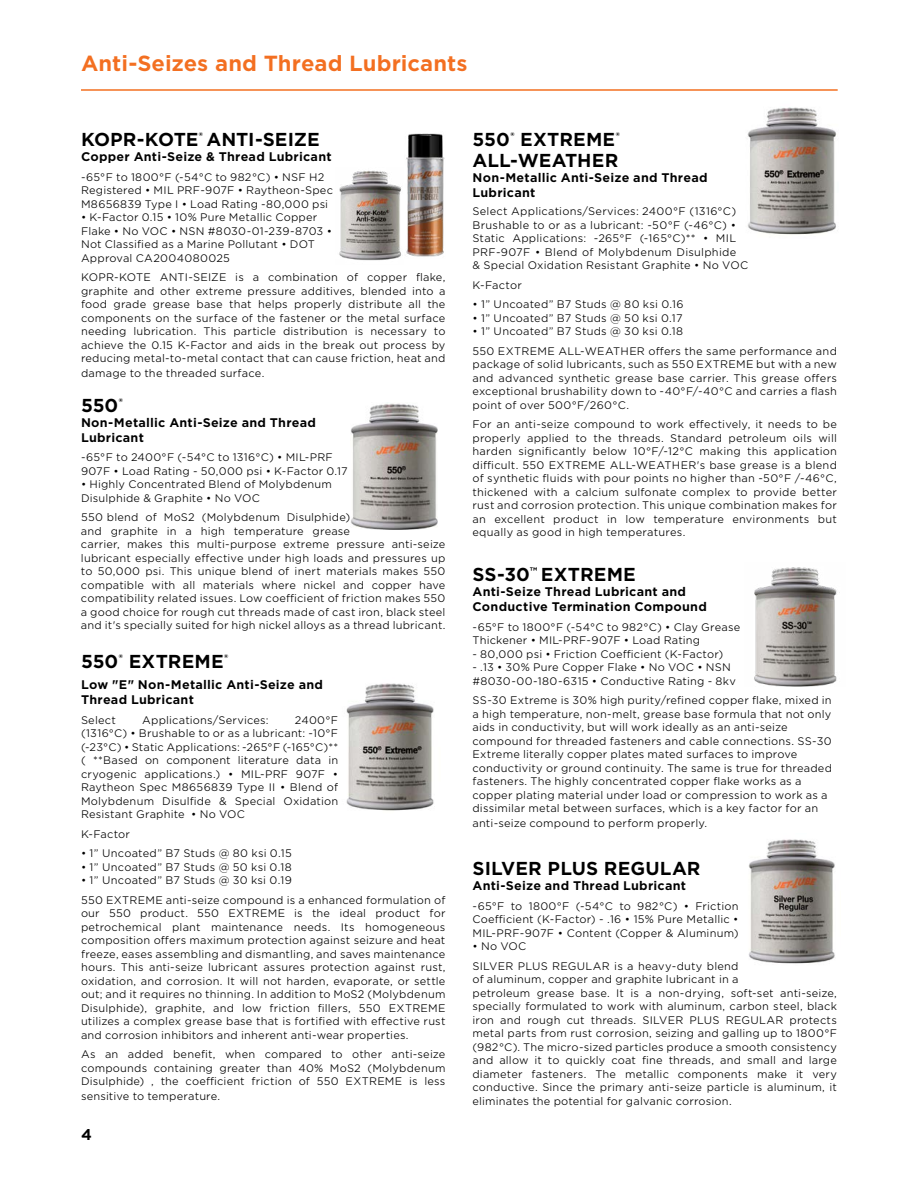
<style>
.page{position:relative;width:918px;height:1188px;background:#fff}
.page>*{position:absolute;margin:0;border:0;box-sizing:border-box;transform-origin:0 0}
.t1{font:700 21px "Gotham S Sm";color:#f36f21}
.t2{font:700 18px/21px "Gotham S Sm";color:#000}
.t3{font:700 15px "Gotham S Sm";color:#000}
.t4{font:700 12px/15px "Gotham S Sm";letter-spacing:.02em;color:#000}
.t5{font:300 10.5px/13.5px "Gotham S Sm";letter-spacing:.015em;color:#000}
</style>
<div class="page">
<hr style="left:81px;top:89px;width:757px;height:2px;background:#f36f21">
<img style="left:346px;top:683px;width:88px;height:128px">
<img style="left:747px;top:107px;width:90px;height:128px">
<img style="left:350px;top:402px;width:88px;height:128px">
<img style="left:754px;top:567px;width:86px;height:120px">
<img style="left:339px;top:170px;width:62px;height:91px">
<img style="left:748px;top:839px;width:87px;height:125px">
<img style="left:406px;top:133px;width:39px;height:124px">
<h1 class="t1" style="left:81px;top:49px;width:388px">Anti-Seizes and Thread Lubricants</h1>
<h2 class="t2" style="left:81px;top:129px;width:241px">KOPR-KOTE<sup>®</sup> ANTI-SEIZE</h2>
<p class="t4" style="left:81px;top:149px;width:252px">Copper Anti-Seize &amp; Thread Lubricant</p>
<p class="t5" style="left:81px;top:170px;width:254px">-65°F to 1800°F (-54°C to 982°C) • NSF H2<br>Registered • MIL PRF-907F • Raytheon-Spec<br>M8656839 Type I • Load Rating -80,000 psi</p>
<p class="t5" style="left:81px;top:210px;width:252px">• K-Factor 0.15 • 10% Pure Metallic Copper Flake • No VOC • NSN #8030-01-239-8703 • Not Classified as a Marine Pollutant • DOT Approval CA2004080025</p>
<p class="t5" style="left:81px;top:270px;width:366px;text-align:justify">KOPR-KOTE ANTI-SEIZE is a combination of copper flake, graphite and other extreme pressure additives, blended into a food grade grease base that helps properly distribute all the components on the surface of the fastener or the metal surface needing lubrication. This particle distribution is necessary to achieve the 0.15 K-Factor and aids in the break out process by reducing metal-to-metal contact that can cause friction, heat and</p>
<p class="t5" style="left:81px;top:366px;width:185px">damage to the threaded surface.</p>
<h2 class="t2" style="left:81px;top:394px;width:44px">550<sup>®</sup></h2>
<p class="t4" style="left:81px;top:415px;width:237px">Non-Metallic Anti-Seize and Thread<br>Lubricant</p>
<p class="t5" style="left:81px;top:450px;width:268px">-65°F to 2400°F (-54°C to 1316°C) • MIL-PRF<br>907F • Load Rating - 50,000 psi • K-Factor 0.17</p>
<p class="t5" style="left:81px;top:477px;width:252px">• Highly Concentrated Blend of Molybdenum<br>Disulphide &amp; Graphite • No VOC</p>
<p class="t5" style="left:81px;top:510px;width:366px">550 blend of MoS2 (Molybdenum Disulphide)<br>and graphite in a high temperature grease<br>carrier, makes this multi-purpose extreme pressure anti-seize lubricant especially effective under high loads and pressures up to 50,000 psi. This unique blend of inert materials makes 550 compatible with all materials where nickel and copper have compatibility related issues. Low coefficient of friction makes 550 a good choice for rough cut threads made of cast iron, black steel and it's specially suited for high nickel alloys as a thread lubricant.</p>
<h2 class="t2" style="left:81px;top:651px;width:149px">550<sup>®</sup> EXTREME<sup>®</sup></h2>
<p class="t4" style="left:81px;top:677px;width:244px">Low "E" Non-Metallic Anti-Seize and<br>Thread Lubricant</p>
<p class="t5" style="left:81px;top:713px;width:37px">Select</p>
<p class="t5" style="left:142px;top:713px;width:128px">Applications/Services:</p>
<p class="t5" style="left:81px;top:713px;width:259px;text-align:justify;text-indent:214px">2400°F (1316°C) • Brushable to or as a lubricant: -10°F (-23°C) • Static Applications: -265°F (-165°C)** ( **Based on component literature data in cryogenic applications.) • MIL-PRF 907F • Raytheon Spec M8656839 Type II • Blend of Molybdenum Disulfide &amp; Special Oxidation Resistant Graphite • No VOC</p>
<p class="t5" style="left:81px;top:827px;width:51px">K-Factor</p>
<p class="t5" style="left:81px;top:846px;width:212px">• 1” Uncoated” B7 Studs @ 80 ksi 0.15</p>
<p class="t5" style="left:81px;top:860px;width:212px">• 1” Uncoated” B7 Studs @ 50 ksi 0.18</p>
<p class="t5" style="left:81px;top:870px;width:366px;line-height:19.5px">• 1” Uncoated” B7 Studs @ 30 ksi 0.19<br>550 EXTREME anti-seize compound is a enhanced formulation of</p>
<p class="t5" style="left:81px;top:906px;width:366px;text-align:justify">our 550 product. 550 EXTREME is the ideal product for petrochemical plant maintenance needs. Its homogeneous composition offers maximum protection against seizure and heat freeze, eases assembling and dismantling, and saves maintenance hours. This anti-seize lubricant assures protection against rust, oxidation, and corrosion. It will not harden, evaporate, or settle out; and it requires no thinning. In addition to MoS2 (Molybdenum Disulphide), graphite, and low friction fillers, 550 EXTREME utilizes a complex grease base that is fortified with effective rust and corrosion inhibitors and inherent anti-wear properties.</p>
<p class="t5" style="left:81px;top:1047px;width:366px;text-align:justify">As an added benefit, when compared to other anti-seize compounds containing greater than 40% MoS2 (Molybdenum Disulphide) , the coefficient friction of 550 EXTREME is less</p>
<p class="t5" style="left:81px;top:1089px;width:141px">sensitive to temperature.</p>
<h3 class="t3" style="left:81px;top:1124px;width:12px">4</h3>
<h2 class="t2" style="left:472px;top:129px;width:149px">550<sup>®</sup> EXTREME<sup>®<br></sup>ALL-WEATHER</h2>
<p class="t4" style="left:472px;top:170px;width:237px">Non-Metallic Anti-Seize and Thread<br>Lubricant</p>
<p class="t5" style="left:472px;top:204px;width:277px">Select Applications/Services: 2400°F (1316°C)<br>Brushable to or as a lubricant: -50°F (-46°C) • Static Applications: -265°F (-165°C)** • MIL PRF-907F • Blend of Molybdenum Disulphide<br>&amp; Special Oxidation Resistant Graphite • No VOC</p>
<p class="t5" style="left:472px;top:278px;width:51px">K-Factor</p>
<p class="t5" style="left:472px;top:297px;width:213px">• 1” Uncoated” B7 Studs @ 80 ksi 0.16</p>
<p class="t5" style="left:472px;top:311px;width:212px">• 1” Uncoated” B7 Studs @ 50 ksi 0.17</p>
<p class="t5" style="left:472px;top:321px;width:366px;line-height:19.5px">• 1” Uncoated” B7 Studs @ 30 ksi 0.18<br>550 EXTREME ALL-WEATHER offers the same performance and</p>
<p class="t5" style="left:472px;top:357px;width:366px;text-align:justify">package of solid lubricants, such as 550 EXTREME but with a new and advanced synthetic grease base carrier. This grease offers exceptional brushability down to -40°F/-40°C and carries a flash point of over 500°F/260°C.</p>
<p class="t5" style="left:472px;top:417px;width:366px;text-align:justify">For an anti-seize compound to work effectively, it needs to be properly applied to the threads. Standard petroleum oils will harden significantly below 10°F/-12°C making this application difficult. 550 EXTREME ALL-WEATHER's base grease is a blend of synthetic fluids with pour points no higher than -50°F /-46°C, thickened with a calcium sulfonate complex to provide better rust and corrosion protection. This unique combination makes for an excellent product in low temperature environments but equally as good in high temperatures.</p>
<h2 class="t2" style="left:472px;top:564px;width:165px">SS-30<sup>™</sup> EXTREME</h2>
<p class="t4" style="left:472px;top:584px;width:236px">Anti-Seize Thread Lubricant and<br>Conductive Termination Compound</p>
<p class="t5" style="left:472px;top:620px;width:269px">-65°F to 1800°F (-54°C to 982°C) • Clay Grease<br>Thickener • MIL-PRF-907F • Load Rating</p>
<p class="t5" style="left:472px;top:647px;width:252px">- 80,000 psi • Friction Coefficient (K-Factor)</p>
<p class="t5" style="left:472px;top:660px;width:265px">- .13 • 30% Pure Copper Flake • No VOC • NSN #8030-00-180-6315 • Conductive Rating - 8kv</p>
<p class="t5" style="left:472px;top:693px;width:361px">SS-30 Extreme is 30% high purity/refined copper flake, mixed in a high temperature, non-melt, grease base formula that not only aids in conductivity, but will work ideally as an anti-seize compound for threaded fasteners and cable connections. SS-30<br>Extreme literally copper plates mated surfaces to improve conductivity or ground continuity. The same is true for threaded fasteners. The highly concentrated copper flake works as a copper plating material under load or compression to work as a dissimilar metal between surfaces, which is a key factor for an</p>
<p class="t5" style="left:472px;top:816px;width:236px">anti-seize compound to perform properly.</p>
<h2 class="t2" style="left:472px;top:858px;width:230px">SILVER PLUS REGULAR</h2>
<p class="t4" style="left:472px;top:878px;width:215px">Anti-Seize and Thread Lubricant</p>
<p class="t5" style="left:472px;top:899px;width:268px;text-align:justify">-65°F to 1800°F (-54°C to 982°C) • Friction Coefficient (K-Factor) - .16 • 15% Pure Metallic • MIL-PRF-907F • Content (Copper &amp; Aluminum)</p>
<p class="t5" style="left:472px;top:936px;width:268px;line-height:19.5px">• No VOC<br>SILVER PLUS REGULAR is a heavy-duty blend</p>
<p class="t5" style="left:472px;top:972px;width:366px">of aluminum, copper and graphite lubricant in a<br>petroleum grease base. It is a non-drying, soft-set anti-seize, specially formulated to work with aluminum, carbon steel, black iron and rough cut threads. SILVER PLUS REGULAR protects metal parts from rust corrosion, seizing and galling up to 1800°F (982°C). The micro-sized particles produce a smooth consistency and allow it to quickly coat fine threads, and small and large diameter fasteners. The metallic components make it very conductive. Since the primary anti-seize particle is aluminum, it eliminates the potential for galvanic corrosion.</p>
</div>
